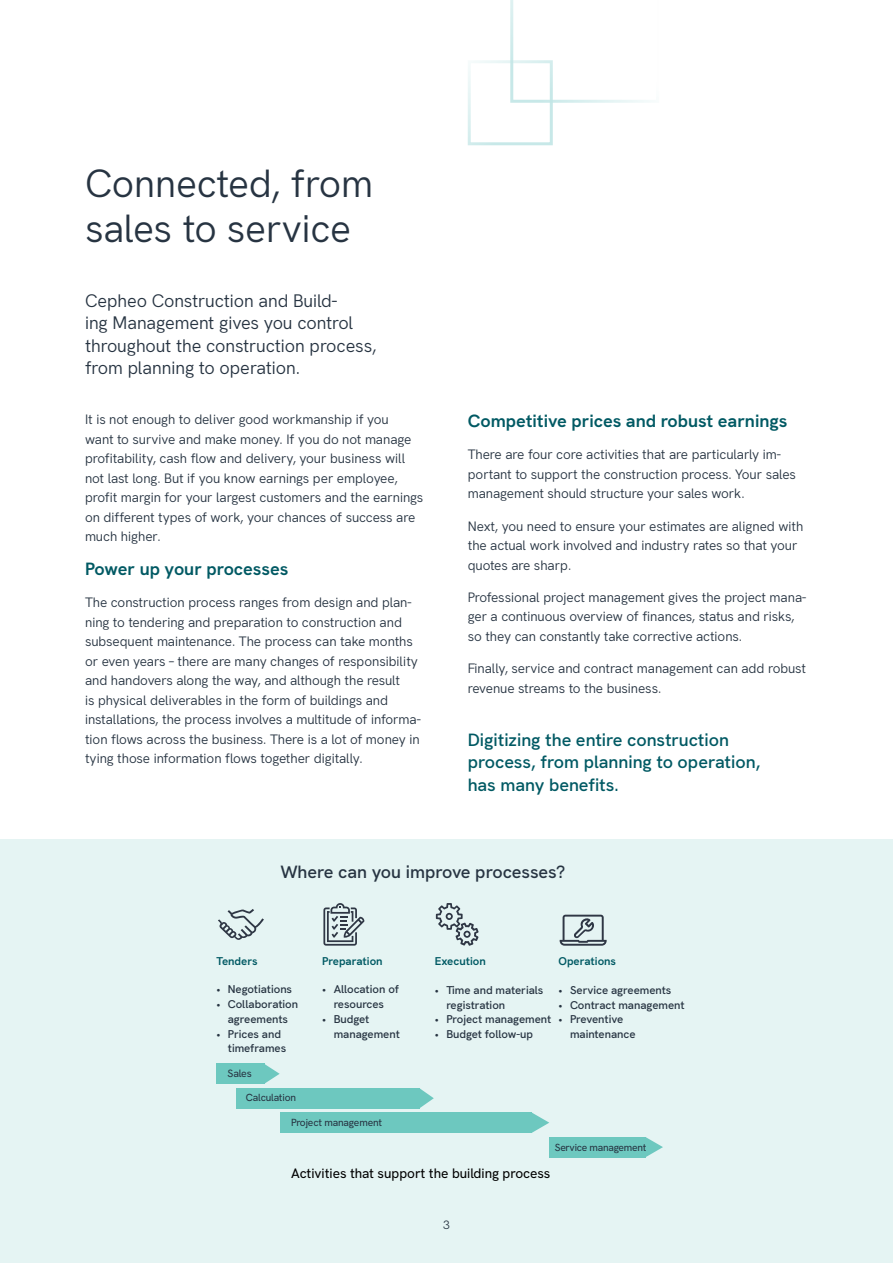
<style>
.page{position:relative;width:893px;height:1263px;background:#fff}
.page>*{position:absolute;margin:0;border:0;box-sizing:border-box;transform-origin:0 0}
.t1{font:39px/45px "Hanken Grotesk";letter-spacing:-.005em;color:#273442}
.t2{font:18px/22.5px "Hanken Grotesk";letter-spacing:-.01em;color:#273442}
.t3{font:600 18px/22.5px "Hanken Grotesk";color:#005963}
.t4{font:700 18px "Hanken Grotesk";letter-spacing:-.005em;color:#005963}
.t5{font:600 18px "Hanken Grotesk";letter-spacing:-.005em;color:#273442}
.t6{font:500 13.65px "Hanken Grotesk";color:#000}
.t7{font:13.5px/19.5px "Hanken Grotesk";letter-spacing:-.01em;color:#273442}
.t8{font:12px "Hanken Grotesk";color:#273442}
.t9{font:600 11.4px/14.7px "Hanken Grotesk";letter-spacing:-.005em;color:#273442}
.t10{font:700 11.4px "Hanken Grotesk";color:#005963}
.t11{font:500 10.5px "Hanken Grotesk";letter-spacing:-.02em;color:#273442}
.t12{font:500 10.2px "Hanken Grotesk";letter-spacing:-.02em;color:#273442}
</style>
<div class="page">
<div style="left:0;top:840px;width:893px;height:423px;background:#e5f4f3"></div>
<div style="left:216px;top:1064px;width:49px;height:20px;background:#6dc8bf"></div>
<svg style="left:265px;top:1064px;width:15px;height:19px"></svg>
<div style="left:236px;top:1088px;width:183px;height:20px;background:#6dc8bf"></div>
<svg style="left:419px;top:1088px;width:15px;height:20px"></svg>
<div style="left:280px;top:1112px;width:252px;height:21px;background:#6dc8bf"></div>
<svg style="left:532px;top:1113px;width:17px;height:20px"></svg>
<div style="left:549px;top:1137px;width:96px;height:20px;background:#6dc8bf"></div>
<svg style="left:645px;top:1137px;width:18px;height:20px"></svg>
<svg style="left:218px;top:909px;width:46px;height:31px"></svg>
<svg style="left:323px;top:903px;width:41px;height:43px"></svg>
<svg style="left:560px;top:915px;width:47px;height:31px"></svg>
<svg style="left:436px;top:903px;width:42px;height:43px"></svg>
<svg style="left:510px;top:0;width:140px;height:103px"></svg>
<div style="left:468px;top:60px;width:85px;height:85px;border:3px solid #c2e6e6"></div>
<h1 class="t1" style="left:85px;top:158px;width:290px">Connected, from sales to service</h1>
<h2 class="t2" style="left:85px;top:288px;width:293px">Cepheo Construction and Build-<br>ing Management gives you control throughout the construction process, from planning to operation.</h2>
<p class="t7" style="left:85px;top:408px;width:340px">It is not enough to deliver good workmanship if you<br>want to survive and make money. If you do not manage profitability, cash flow and delivery, your business will not last long. But if you know earnings per employee, profit margin for your largest customers and the earnings on different types of work, your chances of success are much higher.</p>
<h2 class="t4" style="left:85px;top:554px;width:205px">Power up your processes</h2>
<p class="t7" style="left:85px;top:591px;width:337px">The construction process ranges from design and plan&shy;ning to tendering and preparation to construction and subsequent maintenance. The process can take months or even years – there are many changes of responsibility and handovers along the way, and although the result<br>is physical deliverables in the form of buildings and installations, the process involves a multitude of informa&shy;tion flows across the business. There is a lot of money in tying those information flows together digitally.</p>
<h2 class="t4" style="left:468px;top:407px;width:321px">Competitive prices and robust earnings</h2>
<p class="t7" style="left:468px;top:444px;width:330px">There are four core activities that are particularly im&shy;portant to support the construction process. Your sales management should structure your sales work.</p>
<p class="t7" style="left:468px;top:515px;width:337px">Next, you need to ensure your estimates are aligned with the actual work involved and industry rates so that your quotes are sharp.</p>
<p class="t7" style="left:468px;top:586px;width:340px">Professional project management gives the project mana&shy;ger a continuous overview of finances, status and risks, so they can constantly take corrective actions.</p>
<p class="t7" style="left:468px;top:657px;width:340px">Finally, service and contract management can add robust revenue streams to the business.</p>
<h2 class="t3" style="left:468px;top:727px;width:294px">Digitizing the entire construction process, from planning to operation, has many benefits.</h2>
<h2 class="t5" style="left:280px;top:858px;width:286px">Where can you improve processes?</h2>
<p class="t10" style="left:216px;top:952px;width:43px">Tenders</p>
<p class="t9" style="left:216px;top:981px;width:77px">• Negotiations</p>
<p class="t9" style="left:216px;top:996px;width:83px;text-align:center">• Collaboration agreements</p>
<p class="t9" style="left:228px;top:1025px;width:60px;text-indent:-11px">• Prices and timeframes</p>
<p class="t10" style="left:322px;top:952px;width:62px">Preparation</p>
<p class="t9" style="left:322px;top:981px;width:78px;text-align:center">• Allocation of resources</p>
<p class="t9" style="left:334px;top:1010px;width:68px;text-indent:-11px">• Budget management</p>
<p class="t11" style="left:228px;top:1065px;width:26px">Sales</p>
<p class="t12" style="left:246px;top:1090px;width:52px">Calculation</p>
<p class="t12" style="left:291px;top:1114px;width:93px">Project management</p>
<p class="t10" style="left:435px;top:952px;width:52px">Execution</p>
<p class="t9" style="left:446px;top:981px;width:98px;text-indent:-11px">• Time and materials registration</p>
<p class="t9" style="left:435px;top:1011px;width:118px">• Project management</p>
<p class="t9" style="left:435px;top:1026px;width:100px">• Budget follow-up</p>
<p class="t10" style="left:559px;top:952px;width:59px">Operations</p>
<p class="t9" style="left:559px;top:981px;width:114px">• Service agreements</p>
<p class="t9" style="left:559px;top:996px;width:128px">• Contract management</p>
<p class="t9" style="left:570px;top:1011px;width:67px;text-indent:-11px">• Preventive maintenance</p>
<p class="t12" style="left:555px;top:1139px;width:93px">Service management</p>
<p class="t6" style="left:291px;top:1162px;width:261px">Activities that support the building process</p>
<p class="t8" style="left:443px;top:1215px;width:8px">3</p>
</div>
